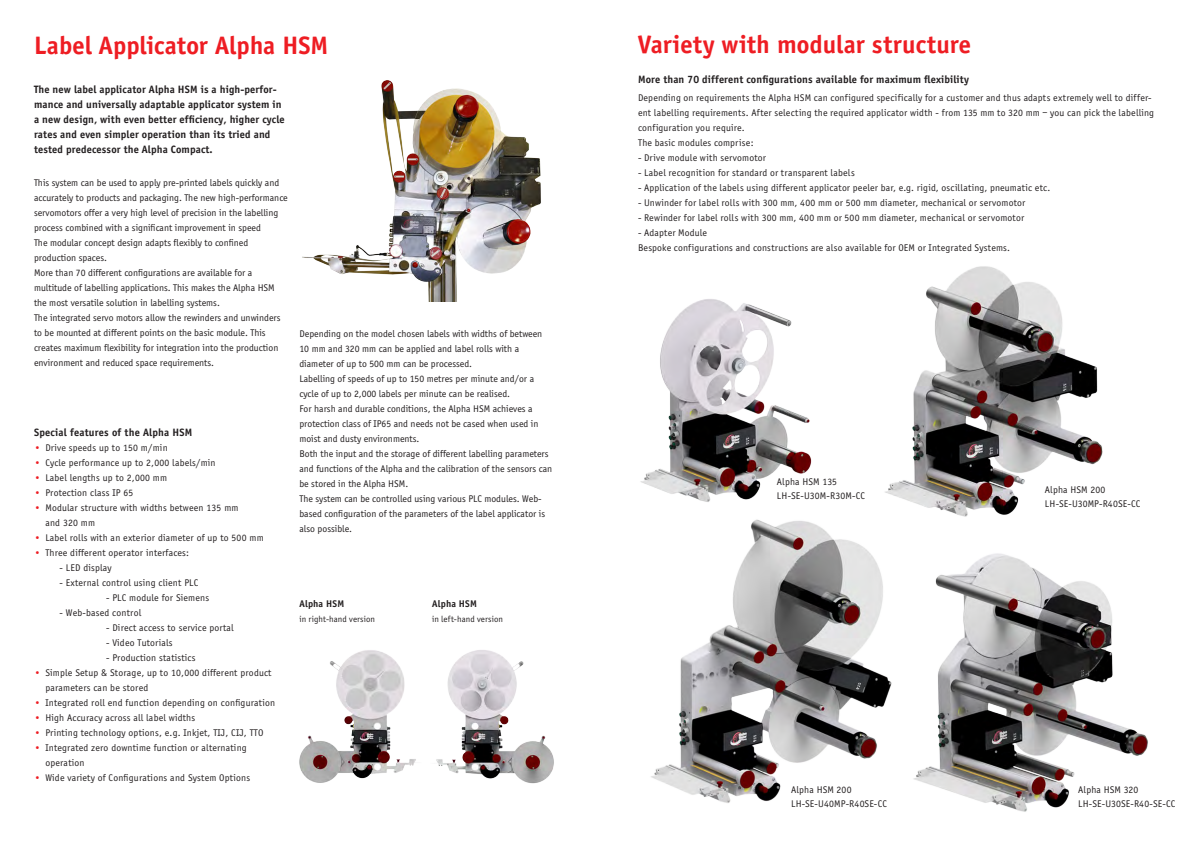
<style>
.page{position:relative;width:1191px;height:842px;background:#fff}
.page>*{position:absolute;margin:0;border:0;box-sizing:border-box;transform-origin:0 0}
.t1{font:700 26px "Officina Sans";letter-spacing:.005em;color:#ee1d23}
.t2{font:700 11px/15px "Officina Sans";letter-spacing:.015em;color:#231f20}
.t3{font:10px/15px "Officina Sans";letter-spacing:.005em;color:#231f20}
.t4{font:700 10px "Officina Sans";letter-spacing:.02em;color:#231f20}
.t5{font:9px "Officina Sans";letter-spacing:.01em;color:#231f20}
.s1{color:#ee1d23}
</style>
<div class="page">
<img style="left:302px;top:80px;width:239px;height:221px">
<img style="left:651px;top:519px;width:241px;height:284px">
<img style="left:640px;top:299px;width:172px;height:203px">
<img style="left:885px;top:266px;width:218px;height:251px">
<img style="left:913px;top:553px;width:235px;height:259px">
<img style="left:436px;top:650px;width:118px;height:134px">
<img style="left:299px;top:650px;width:117px;height:133px">
<h1 class="t1" style="left:34px;top:29px;width:296px">Label Applicator Alpha HSM</h1>
<p class="t2" style="left:34px;top:81px;width:252px">The new label applicator Alpha HSM is a high-perfor&shy;mance and universally adaptable applicator system in a new design, with even better efficiency, higher cycle rates and even simpler operation than its tried and tested predecessor the Alpha Compact.</p>
<p class="t3" style="left:34px;top:175px;width:255px">This system can be used to apply pre-printed labels quickly and accurately to products and packaging. The new high-performance servomotors offer a very high level of precision in the labelling process combined with a significant improvement in speed<br>The modular concept design adapts flexibly to confined production spaces.<br>More than 70 different configurations are available for a multitude of labelling applications. This makes the Alpha HSM the most versatile solution in labelling systems.<br>The integrated servo motors allow the rewinders and unwinders to be mounted at different points on the basic module. This creates maximum flexibility for integration into the production environment and reduced space requirements.</p>
<p class="t2" style="left:34px;top:425px;width:160px">Special features of the Alpha HSM</p>
<p class="t3" style="left:34px;top:441px;width:135px"><span class="s1">•</span> Drive speeds up to 150 m/min</p>
<p class="t3" style="left:34px;top:456px;width:183px"><span class="s1">•</span> Cycle performance up to 2,000 labels/min</p>
<p class="t3" style="left:34px;top:471px;width:135px"><span class="s1">•</span> Label lengths up to 2,000 mm</p>
<p class="t3" style="left:34px;top:486px;width:101px"><span class="s1">•</span> Protection class IP 65</p>
<p class="t3" style="left:45px;top:501px;width:195px;text-indent:-11px"><span class="s1">•</span> Modular structure with widths between 135 mm and 320 mm</p>
<p class="t3" style="left:34px;top:531px;width:231px"><span class="s1">•</span> Label rolls with an exterior diameter of up to 500 mm</p>
<p class="t3" style="left:34px;top:546px;width:157px"><span class="s1">•</span> Three different operator interfaces:</p>
<p class="t3" style="left:60px;top:561px;width:54px">- LED display</p>
<p class="t3" style="left:60px;top:576px;width:140px">- External control using client PLC</p>
<p class="t3" style="left:106px;top:591px;width:105px">- PLC module for Siemens</p>
<p class="t3" style="left:60px;top:606px;width:83px">- Web-based control</p>
<p class="t3" style="left:106px;top:621px;width:129px">- Direct access to service portal</p>
<p class="t3" style="left:106px;top:636px;width:68px">- Video Tutorials</p>
<p class="t3" style="left:106px;top:651px;width:91px">- Production statistics</p>
<p class="t3" style="left:45px;top:666px;width:228px;text-indent:-11px"><span class="s1">•</span> Simple Setup &amp; Storage, up to 10,000 different product parameters can be stored</p>
<p class="t3" style="left:34px;top:696px;width:243px"><span class="s1">•</span> Integrated roll end function depending on configuration</p>
<p class="t3" style="left:34px;top:711px;width:163px"><span class="s1">•</span> High Accuracy across all label widths</p>
<p class="t3" style="left:34px;top:726px;width:231px"><span class="s1">•</span> Printing technology options, e.g. Inkjet, TIJ, CIJ, TTO</p>
<p class="t3" style="left:45px;top:741px;width:203px;text-indent:-11px"><span class="s1">•</span> Integrated zero downtime function or alternating operation</p>
<p class="t3" style="left:34px;top:771px;width:218px"><span class="s1">•</span> Wide variety of Configurations and System Options</p>
<p class="t3" style="left:299px;top:326px;width:254px">Depending on the model chosen labels with widths of between 10 mm and 320 mm can be applied and label rolls with a diameter of up to 500 mm can be processed.<br>Labelling of speeds of up to 150 metres per minute and/or a cycle of up to 2,000 labels per minute can be realised.<br>For harsh and durable conditions, the Alpha HSM achieves a protection class of IP65 and needs not be cased when used in moist and dusty environments.<br>Both the input and the storage of different labelling parameters and functions of the Alpha and the calibration of the sensors can be stored in the Alpha HSM.<br>The system can be controlled using various PLC modules. Web&shy;based configuration of the parameters of the label applicator is also possible.</p>
<p class="t4" style="left:299px;top:598px;width:46px">Alpha HSM</p>
<p class="t5" style="left:299px;top:614px;width:77px">in right-hand version</p>
<p class="t4" style="left:432px;top:598px;width:46px">Alpha HSM</p>
<p class="t5" style="left:432px;top:614px;width:72px">in left-hand version</p>
<h1 class="t1" style="left:638px;top:29px;width:334px">Variety with modular structure</h1>
<p class="t3" style="left:638px;top:90px;width:517px">Depending on requirements the Alpha HSM can configured specifically for a customer and thus adapts extremely well to differ&shy;ent labelling requirements. After selecting the required applicator width - from 135 mm to 320 mm – you can pick the labelling configuration you require.<br>The basic modules comprise:</p>
<p class="t3" style="left:638px;top:150px;width:130px">- Drive module with servomotor</p>
<p class="t3" style="left:638px;top:165px;width:218px">- Label recognition for standard or transparent labels</p>
<p class="t3" style="left:638px;top:180px;width:414px">- Application of the labels using different applicator peeler bar, e.g. rigid, oscillating, pneumatic etc.</p>
<p class="t3" style="left:638px;top:195px;width:389px">- Unwinder for label rolls with 300 mm, 400 mm or 500 mm diameter, mechanical or servomotor</p>
<p class="t3" style="left:638px;top:210px;width:388px">- Rewinder for label rolls with 300 mm, 400 mm or 500 mm diameter, mechanical or servomotor</p>
<p class="t3" style="left:638px;top:225px;width:373px">- Adapter Module<br>Bespoke configurations and constructions are also available for OEM or Integrated Systems.</p>
<p class="t2" style="left:638px;top:71px;width:332px">More than 70 different configurations available for maximum flexibility</p>
<p class="t3" style="left:777px;top:475px;width:90px;line-height:14px">Alpha HSM 135<br>LH-SE-U30M-R30M-CC</p>
<p class="t3" style="left:1045px;top:483px;width:97px;line-height:14px">Alpha HSM 200<br>LH-SE-U30MP-R40SE-CC</p>
<p class="t3" style="left:791px;top:782px;width:97px;line-height:14px">Alpha HSM 200<br>LH-SE-U40MP-R40SE-CC</p>
<p class="t3" style="left:1078px;top:782px;width:98px;line-height:14px">Alpha HSM 320<br>LH-SE-U30SE-R40-SE-CC</p>
</div>
